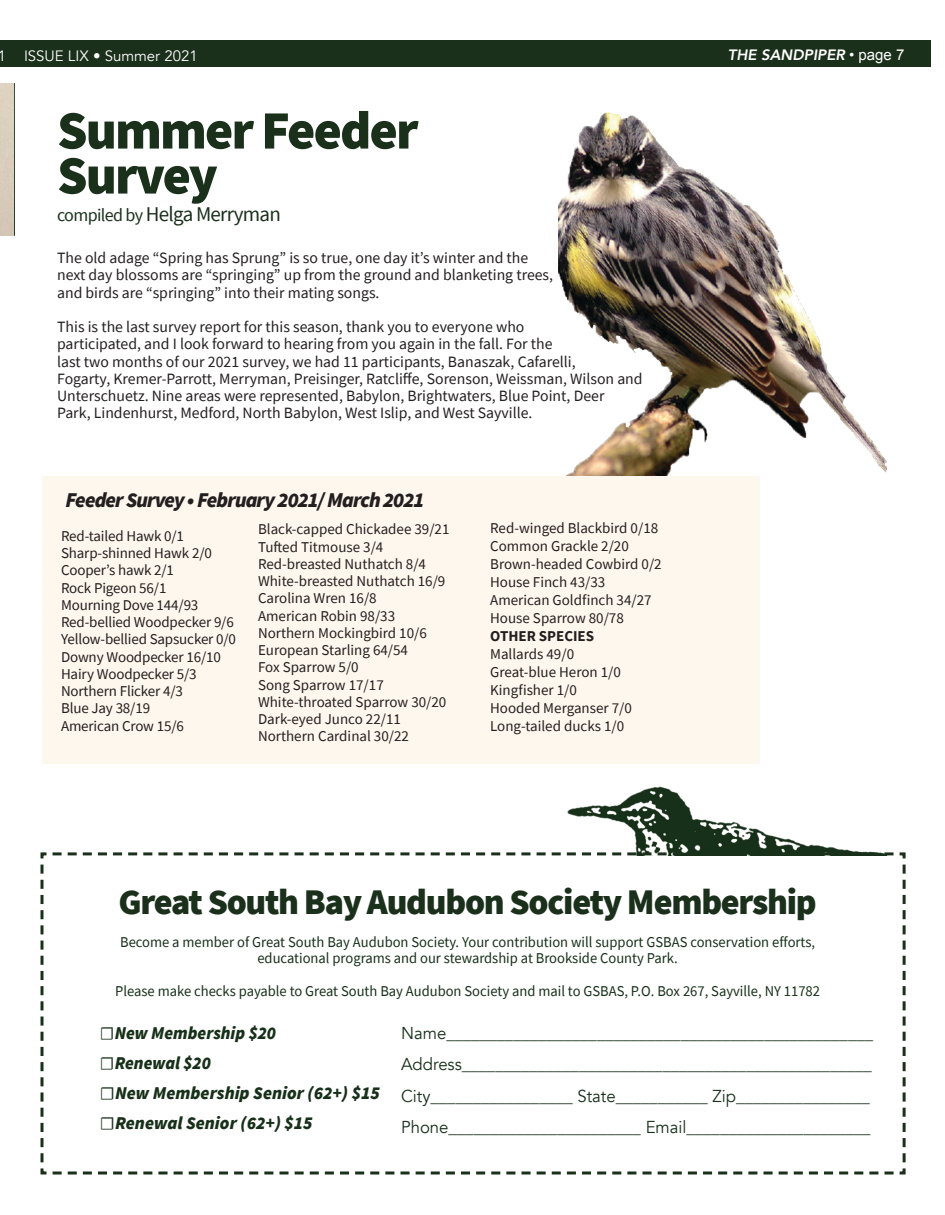
<style>
.page{position:relative;width:945px;height:1215px;background:#fff}
.page>*{position:absolute;margin:0;border:0;box-sizing:border-box;transform-origin:0 0}
.t1{font:900 54px "Source Sans Pro";letter-spacing:-.035em;color:#1a301b}
.t2{font:900 36px "Source Sans Pro";letter-spacing:-.035em;color:#1a301b}
.t3{font:italic 900 21px "Source Sans Pro";letter-spacing:-.04em;color:#231f20}
.t4{font:21px "Source Sans Pro";letter-spacing:-.035em;color:#1a301b}
.t5{font:italic 900 18px/30px "Source Sans Pro";color:#173019}
.t6{font:17.25px "Avenir";color:#173019}
.t7{font:15.75px/17.2px "Source Sans Pro";color:#231f20}
.t8{font:15px "Source Sans Pro";color:#231f20}
.t9{font:15px "Source Sans Pro";color:#173019}
.t10{font:15px "Avenir";color:#fff}
.t11{font:italic 800 15px "Avenir";color:#fff}
.t12{font:700 15px "Source Sans Pro";color:#231f20}
.s1{font-family:"Arial";font-weight:400;font-style:normal}
.s2{font-size:18px}
.s3{font-family:"Minion Pro";font-weight:400;font-style:normal}
</style>
<div class="page">
<div style="left:42px;top:476px;width:718px;height:288px;background:#fef7ed"></div>
<div style="left:0;top:40px;width:14px;height:28px;background:#1a301b"></div>
<div style="left:14px;top:40px;width:918px;height:28px;background:#1a301b"></div>
<img style="left:568px;top:786px;width:179px;height:42px">
<svg style="left:631px;top:828px;width:220px;height:23px"></svg>
<svg style="left:40px;top:851px;width:866px;height:324px"></svg>
<img style="left:559px;top:113px;width:328px;height:363px">
<svg style="left:13px;top:83px;width:2px;height:153px"></svg>
<p class="t10" style="left:-2px;top:47px;width:10px">1</p>
<p class="t11" style="left:728px;top:46px;width:178px">THE SANDPIPER <span class="s1">• page 7</span></p>
<p class="t10" style="left:24px;top:47px;width:175px">ISSUE LIX • Summer 2021</p>
<p class="t1" style="left:57px;top:93px;width:363px">Summer Feeder</p>
<p class="t1" style="left:57px;top:138px;width:162px">Survey</p>
<p class="t4" style="left:57px;top:200px;width:225px"><span class="s2">compiled by</span> Helga Merryman</p>
<p class="t7" style="left:57px;top:249px;width:498px">The old adage “Spring has Sprung” is so true, one day it’s winter and the next day blossoms are “springing” up from the ground and blanketing trees, and birds are “springing” into their mating songs.</p>
<p class="t7" style="left:57px;top:318px;width:587px">This is the last survey report for this season, thank you to everyone who<br>participated, and I look forward to hearing from you again in the fall. For the<br>last two months of our 2021 survey, we had 11 participants, Banaszak, Cafarelli,<br>Fogarty, Kremer-Parrott, Merryman, Preisinger, Ratcliffe, Sorenson, Weissman, Wilson and Unterschuetz. Nine areas were represented, Babylon, Brightwaters, Blue Point, Deer</p>
<p class="t7" style="left:57px;top:405px;width:477px">Park, Lindenhurst, Medford, North Babylon, West Islip, and West Sayville.</p>
<p class="t3" style="left:66px;top:485px;width:360px">Feeder Survey • February 2021/ March 2021</p>
<p class="t8" style="left:61px;top:526px;width:125px">Red-tailed Hawk 0/1</p>
<p class="t8" style="left:61px;top:544px;width:152px">Sharp-shinned Hawk 2/0</p>
<p class="t8" style="left:61px;top:561px;width:115px">Cooper’s hawk 2/1</p>
<p class="t8" style="left:61px;top:578px;width:107px">Rock Pigeon 56/1</p>
<p class="t8" style="left:61px;top:595px;width:139px">Mourning Dove 144/93</p>
<p class="t8" style="left:61px;top:613px;width:174px">Red-bellied Woodpecker 9/6</p>
<p class="t8" style="left:61px;top:630px;width:177px">Yellow-bellied Sapsucker 0/0</p>
<p class="t8" style="left:61px;top:647px;width:161px">Downy Woodpecker 16/10</p>
<p class="t8" style="left:61px;top:664px;width:137px">Hairy Woodpecker 5/3</p>
<p class="t8" style="left:61px;top:682px;width:123px">Northern Flicker 4/3</p>
<p class="t8" style="left:61px;top:699px;width:91px">Blue Jay 38/19</p>
<p class="t8" style="left:61px;top:716px;width:124px">American Crow 15/6</p>
<p class="t8" style="left:258px;top:520px;width:193px">Black-capped Chickadee 39/21</p>
<p class="t8" style="left:258px;top:537px;width:127px">Tufted Titmouse 3/4</p>
<p class="t8" style="left:258px;top:554px;width:170px">Red-breasted Nuthatch 8/4</p>
<p class="t8" style="left:258px;top:572px;width:189px">White-breasted Nuthatch 16/9</p>
<p class="t8" style="left:258px;top:589px;width:120px">Carolina Wren 16/8</p>
<p class="t8" style="left:258px;top:606px;width:139px">American Robin 98/33</p>
<p class="t8" style="left:258px;top:623px;width:170px">Northern Mockingbird 10/6</p>
<p class="t8" style="left:258px;top:641px;width:152px">European Starling 64/54</p>
<p class="t8" style="left:258px;top:658px;width:102px">Fox Sparrow 5/0</p>
<p class="t8" style="left:258px;top:675px;width:127px">Song Sparrow 17/17</p>
<p class="t8" style="left:258px;top:692px;width:190px">White-throated Sparrow 30/20</p>
<p class="t8" style="left:258px;top:710px;width:144px">Dark-eyed Junco 22/11</p>
<p class="t8" style="left:258px;top:727px;width:152px">Northern Cardinal 30/22</p>
<p class="t8" style="left:490px;top:519px;width:170px">Red-winged Blackbird 0/18</p>
<p class="t8" style="left:490px;top:537px;width:140px">Common Grackle 2/20</p>
<p class="t8" style="left:490px;top:555px;width:173px">Brown-headed Cowbird 0/2</p>
<p class="t8" style="left:490px;top:573px;width:117px">House Finch 43/33</p>
<p class="t8" style="left:490px;top:591px;width:163px">American Goldfinch 34/27</p>
<p class="t8" style="left:490px;top:609px;width:135px">House Sparrow 80/78</p>
<p class="t12" style="left:490px;top:626px;width:106px">OTHER SPECIES</p>
<p class="t8" style="left:490px;top:645px;width:85px">Mallards 49/0</p>
<p class="t8" style="left:490px;top:663px;width:132px">Great-blue Heron 1/0</p>
<p class="t8" style="left:490px;top:681px;width:88px">Kingfisher 1/0</p>
<p class="t8" style="left:490px;top:699px;width:143px">Hooded Merganser 7/0</p>
<p class="t8" style="left:490px;top:717px;width:136px">Long-tailed ducks 1/0</p>
<p class="t2" style="left:119px;top:877px;width:700px">Great South Bay Audubon Society Membership</p>
<p class="t9" style="left:120px;top:932px;width:696px">Become a member of Great South Bay Audubon Society. Your contribution will support GSBAS conservation efforts,</p>
<p class="t9" style="left:257px;top:949px;width:422px">educational programs and our stewardship at Brookside County Park.</p>
<p class="t9" style="left:115px;top:982px;width:706px">Please make checks payable to Great South Bay Audubon Society and mail to GSBAS, P.O. Box 267, Sayville, NY 11782</p>
<p class="t6" style="left:401px;top:1022px;width:473px">Name___________________________________________________</p>
<p class="t6" style="left:401px;top:1054px;width:472px">Address_________________________________________________</p>
<p class="t6" style="left:401px;top:1085px;width:470px">City_________________ State___________ Zip________________</p>
<p class="t6" style="left:401px;top:1117px;width:471px">Phone_______________________ Email______________________</p>
<p class="t5" style="left:100px;top:1018px;width:178px"><span class="s3">☐</span>New Membership $20</p>
<p class="t5" style="left:100px;top:1048px;width:112px"><span class="s3">☐</span>Renewal $20</p>
<p class="t5" style="left:100px;top:1078px;width:281px"><span class="s3">☐</span>New Membership Senior (62+) $15 <span class="s3">☐</span>Renewal Senior (62+) $15</p>
</div>
